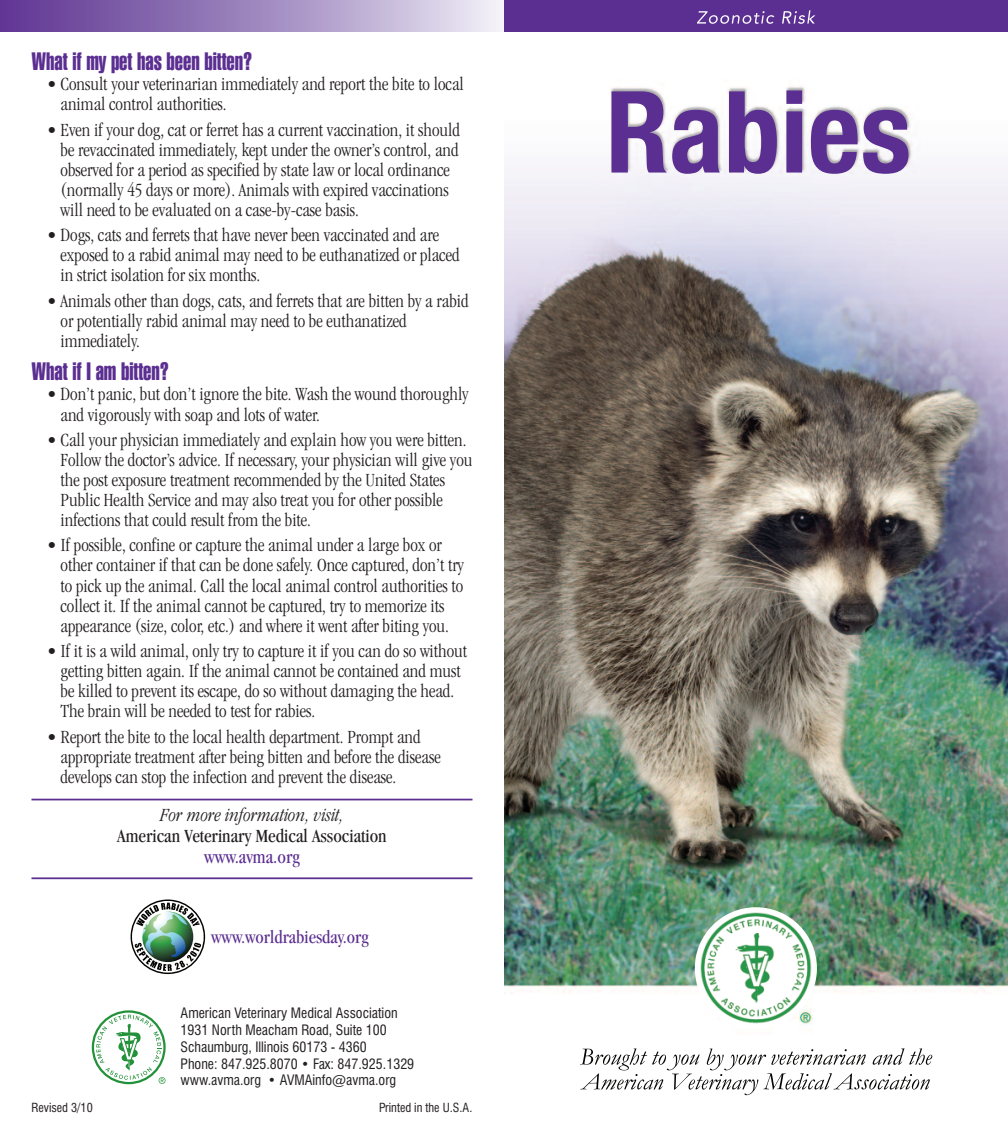
<style>
.page{position:relative;width:1008px;height:1134px;background:#fff}
.page>*{position:absolute;margin:0;border:0;box-sizing:border-box;transform-origin:0 0}
.t1{font:24.5px "Swiss 911 BT Extra Compressed";color:#5b2e91}
.t2{font:300 condensed 19.25px/20.1px "Garamond";color:#231f20}
.t3{font:condensed 19.25px "Garamond";color:#231f20}
.t4{font:italic 300 condensed 19.25px "Garamond";color:#231f20}
.t5{font:condensed 19.25px "Garamond";color:#5b2e91}
.t6{font:condensed 18.72px "Garamond";color:#5b2e91}
.t7{font:condensed 14px/16.8px "Swiss 721 BT";color:#231f20}
.t8{font:condensed 12.25px "Swiss 721 BT";color:#231f20}
</style>
<div class="page">
<div style="left:0;top:0;width:515px;height:32px;background:linear-gradient(to right,#592e8f,#eeedf6)"></div>
<img style="left:504px;top:86px;width:504px;height:1010px">
<img style="left:695px;top:907px;width:122px;height:122px;border-radius:50%">
<div style="left:504px;top:0;width:504px;height:32px;background:#5b2e91"></div>
<img style="left:697px;top:10px;width:118px;height:14px">
<img style="left:580px;top:1049px;width:30px;height:16px">
<img style="left:873px;top:1049px;width:31px;height:16px">
<img style="left:580px;top:1074px;width:36px;height:16px">
<img style="left:884px;top:1074px;width:28px;height:16px">
<img style="left:611px;top:90px;width:297px;height:84px">
<hr style="left:32px;top:799px;width:440px;height:1px;background:#5b2e91">
<hr style="left:32px;top:877px;width:440px;height:2px;background:#5b2e91">
<div style="left:92px;top:1010px;width:74px;height:74px;border:2px solid #23913a;border-radius:50%"></div>
<svg style="left:96px;top:1015px;width:70px;height:69px"></svg>
<svg style="left:131px;top:900px;width:74px;height:74px"></svg>
<p class="t1" style="left:32px;top:52px;width:222px">What if my pet has been bitten?</p>
<p class="t2" style="left:61px;top:76px;width:405px;text-indent:-13px">• Consult your veterinarian immediately and report the bite to local animal control authorities.</p>
<p class="t2" style="left:61px;top:121px;width:401px;text-indent:-13px">• Even if your dog, cat or ferret has a current vaccination, it should be revaccinated immediately, kept under the owner’s control, and observed for a period as specified by state law or local ordinance (normally 45 days or more). Animals with expired vaccinations will need to be evaluated on a case-by-case basis.</p>
<p class="t2" style="left:61px;top:226px;width:400px;text-indent:-13px">• Dogs, cats and ferrets that have never been vaccinated and are exposed to a rabid animal may need to be euthanatized or placed in strict isolation for six months.</p>
<p class="t2" style="left:61px;top:292px;width:410px;text-indent:-13px">• Animals other than dogs, cats, and ferrets that are bitten by a rabid or potentially rabid animal may need to be euthanatized immediately.</p>
<p class="t1" style="left:32px;top:363px;width:139px">What if I am bitten?</p>
<p class="t2" style="left:61px;top:386px;width:410px;text-indent:-13px">• Don’t panic, but don’t ignore the bite. Wash the wound thoroughly and vigorously with soap and lots of water.</p>
<p class="t2" style="left:61px;top:431px;width:413px;text-indent:-13px">• Call your physician immediately and explain how you were bitten.<br>Follow the doctor’s advice. If necessary, your physician will give you the post exposure treatment recommended by the United States Public Health Service and may also treat you for other possible infections that could result from the bite.</p>
<p class="t2" style="left:61px;top:537px;width:405px;text-indent:-13px">• If possible, confine or capture the animal under a large box or other container if that can be done safely. Once captured, don’t try to pick up the animal. Call the local animal control authorities to collect it. If the animal cannot be captured, try to memorize its appearance (size, color, etc.) and where it went after biting you.</p>
<p class="t2" style="left:61px;top:642px;width:408px;text-indent:-13px">• If it is a wild animal, only try to capture it if you can do so without getting bitten again. If the animal cannot be contained and must be killed to prevent its escape, do so without damaging the head.<br>The brain will be needed to test for rabies.</p>
<p class="t2" style="left:61px;top:728px;width:382px;text-indent:-13px">• Report the bite to the local health department. Prompt and appropriate treatment after being bitten and before the disease develops can stop the infection and prevent the disease.</p>
<p class="t4" style="left:160px;top:808px;width:185px">For more information, visit,</p>
<p class="t3" style="left:117px;top:829px;width:271px">American Veterinary Medical Association</p>
<p class="t5" style="left:204px;top:850px;width:97px">www.avma.org</p>
<p class="t6" style="left:211px;top:930px;width:159px">www.worldrabiesday.org</p>
<p class="t7" style="left:181px;top:1006px;width:235px">American Veterinary Medical Association 1931 North Meacham Road, Suite 100<br>Schaumburg, Illinois 60173 - 4360<br>Phone: 847.925.8070 • Fax: 847.925.1329 www.avma.org • AVMAinfo@avma.org</p>
<p class="t8" style="left:32px;top:1103px;width:63px">Revised 3/10</p>
<p class="t8" style="left:379px;top:1103px;width:95px">Printed in the U.S.A.</p>
</div>
